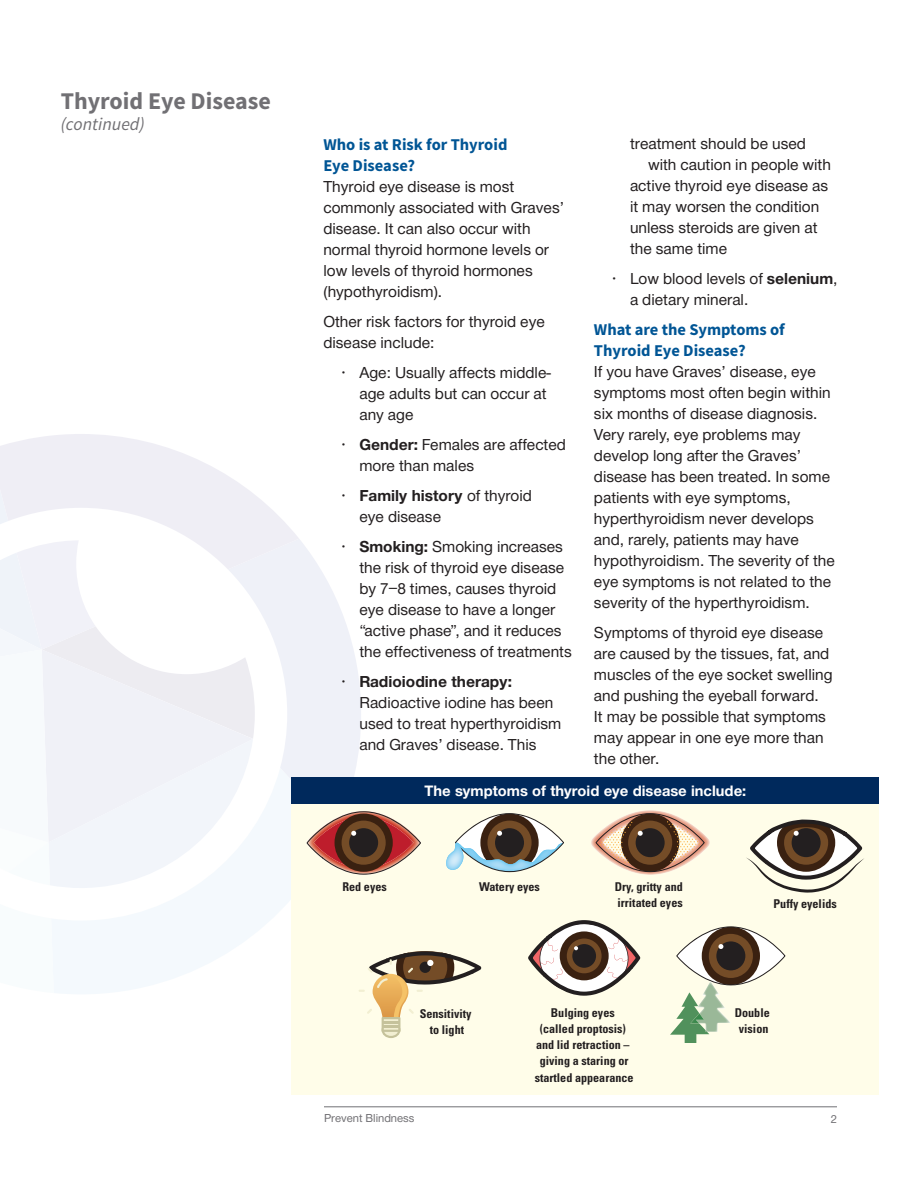
<style>
.page{position:relative;width:918px;height:1188px;background:#fff}
.page>*{position:absolute;margin:0;border:0;box-sizing:border-box;transform-origin:0 0}
.t1{font:700 24px "Source Sans Pro";color:#717074}
.t2{font:italic 18px "Source Sans Pro";color:#717074}
.t3{font:16.5px/21px "Helvetica Neue H55";color:#231f20}
.t4{font:700 16.5px/21px "Source Sans Pro";color:#005595}
.t5{font:15.75px "Helvetica Neue H75";color:#fff}
.t6{font:700 condensed 12.15px/16.2px "Univers LT Std";color:#231f20;text-align:center}
.t7{font:12px "Helvetica Neue H55";color:#717074}
.s1{font-family:"Helvetica Neue H75"}
</style>
<div class="page">
<svg style="left:54px;top:888px;width:238px;height:106px;fill:#f4f9fd"></svg>
<svg style="left:52px;top:919px;width:2px;height:55px"></svg>
<hr style="left:324px;top:1107px;width:513px;height:1px;background:#717074">
<div style="left:292px;top:778px;width:587px;height:26px;background:#00295c"></div>
<div style="left:292px;top:804px;width:587px;height:290px;background:#fffde9"></div>
<img style="left:591px;top:810px;width:119px;height:65px">
<svg style="left:0;top:434px;width:421px;height:454px"></svg>
<svg style="left:455px;top:813px;width:109px;height:59px"></svg>
<img style="left:446px;top:843px;width:17px;height:27px">
<svg style="left:596px;top:813px;width:109px;height:59px"></svg>
<svg style="left:746px;top:820px;width:118px;height:73px"></svg>
<svg style="left:359px;top:951px;width:122px;height:87px"></svg>
<svg style="left:528px;top:920px;width:112px;height:76px"></svg>
<svg style="left:670px;top:992px;width:39px;height:51px"></svg>
<img style="left:696px;top:985px;width:35px;height:47px">
<svg style="left:676px;top:926px;width:109px;height:59px"></svg>
<img style="left:690px;top:1006px;width:17px;height:26px">
<p class="t1" style="left:61px;top:85px;width:212px">Thyroid Eye Disease</p>
<p class="t2" style="left:61px;top:113px;width:86px">(continued)</p>
<p class="t4" style="left:323px;top:134px;width:186px">Who is at Risk for Thyroid<br>Eye Disease?</p>
<p class="t3" style="left:323px;top:178px;width:242px">Thyroid eye disease is most commonly associated with Graves’ disease. It can also occur with normal thyroid hormone levels or low levels of thyroid hormones (hypothyroidism).</p>
<p class="t3" style="left:323px;top:313px;width:223px">Other risk factors for thyroid eye disease include:</p>
<p class="t3" style="left:359px;top:364px;width:193px;text-indent:-18px">• Age: Usually affects middle&shy;age adults but can occur at any age</p>
<p class="t3" style="left:359px;top:436px;width:208px;text-indent:-18px">• <span class="s1">Gender:</span> Females are affected more than males</p>
<p class="t3" style="left:359px;top:487px;width:174px;text-indent:-18px">• <span class="s1">Family history</span> of thyroid eye disease</p>
<p class="t3" style="left:359px;top:538px;width:214px;text-indent:-18px">• <span class="s1">Smoking:</span> Smoking increases the risk of thyroid eye disease by 7–8 times, causes thyroid eye disease to have a longer “active phase”, and it reduces the effectiveness of treatments</p>
<p class="t3" style="left:359px;top:673px;width:203px;text-indent:-18px">• <span class="s1">Radioiodine therapy:<br></span>Radioactive iodine has been used to treat hyperthyroidism and Graves’ disease. This</p>
<p class="t3" style="left:630px;top:134px;width:177px">treatment should be used</p>
<p class="t3" style="left:648px;top:155px;width:185px">with caution in people with</p>
<p class="t3" style="left:630px;top:176px;width:200px">active thyroid eye disease as</p>
<p class="t3" style="left:630px;top:197px;width:191px">it may worsen the condition</p>
<p class="t3" style="left:630px;top:218px;width:189px">unless steroids are given at</p>
<p class="t3" style="left:630px;top:239px;width:99px">the same time</p>
<p class="t3" style="left:630px;top:269px;width:209px;text-indent:-18px">• Low blood levels of <span class="s1">selenium</span>, a dietary mineral.</p>
<p class="t4" style="left:594px;top:319px;width:192px">What are the Symptoms of<br>Thyroid Eye Disease?</p>
<p class="t3" style="left:594px;top:362px;width:242px">If you have Graves’ disease, eye symptoms most often begin within six months of disease diagnosis.<br>Very rarely, eye problems may develop long after the Graves’ disease has been treated. In some patients with eye symptoms, hyperthyroidism never develops and, rarely, patients may have hypothyroidism. The severity of the eye symptoms is not related to the severity of the hyperthyroidism.</p>
<p class="t3" style="left:594px;top:623px;width:240px">Symptoms of thyroid eye disease are caused by the tissues, fat, and muscles of the eye socket swelling and pushing the eyeball forward.<br>It may be possible that symptoms may appear in one eye more than the other.</p>
<p class="t5" style="left:425px;top:780px;width:323px">The symptoms of thyroid eye disease include:</p>
<p class="t6" style="left:342px;top:879px;width:46px">Red eyes</p>
<p class="t6" style="left:479px;top:879px;width:63px">Watery eyes</p>
<p class="t6" style="left:615px;top:879px;width:70px;text-align:left">Dry, gritty and irritated eyes</p>
<p class="t6" style="left:774px;top:895px;width:65px">Puffy eyelids</p>
<p class="t6" style="left:420px;top:1006px;width:53px">Sensitivity to light</p>
<p class="t6" style="left:735px;top:1005px;width:36px">Double vision</p>
<p class="t6" style="left:535px;top:1005px;width:100px">Bulging eyes (called proptosis) and lid retraction – giving a staring or startled appearance</p>
<p class="t7" style="left:324px;top:1110px;width:92px">Prevent Blindness</p>
<p class="t7" style="left:831px;top:1111px;width:8px">2</p>
</div>
